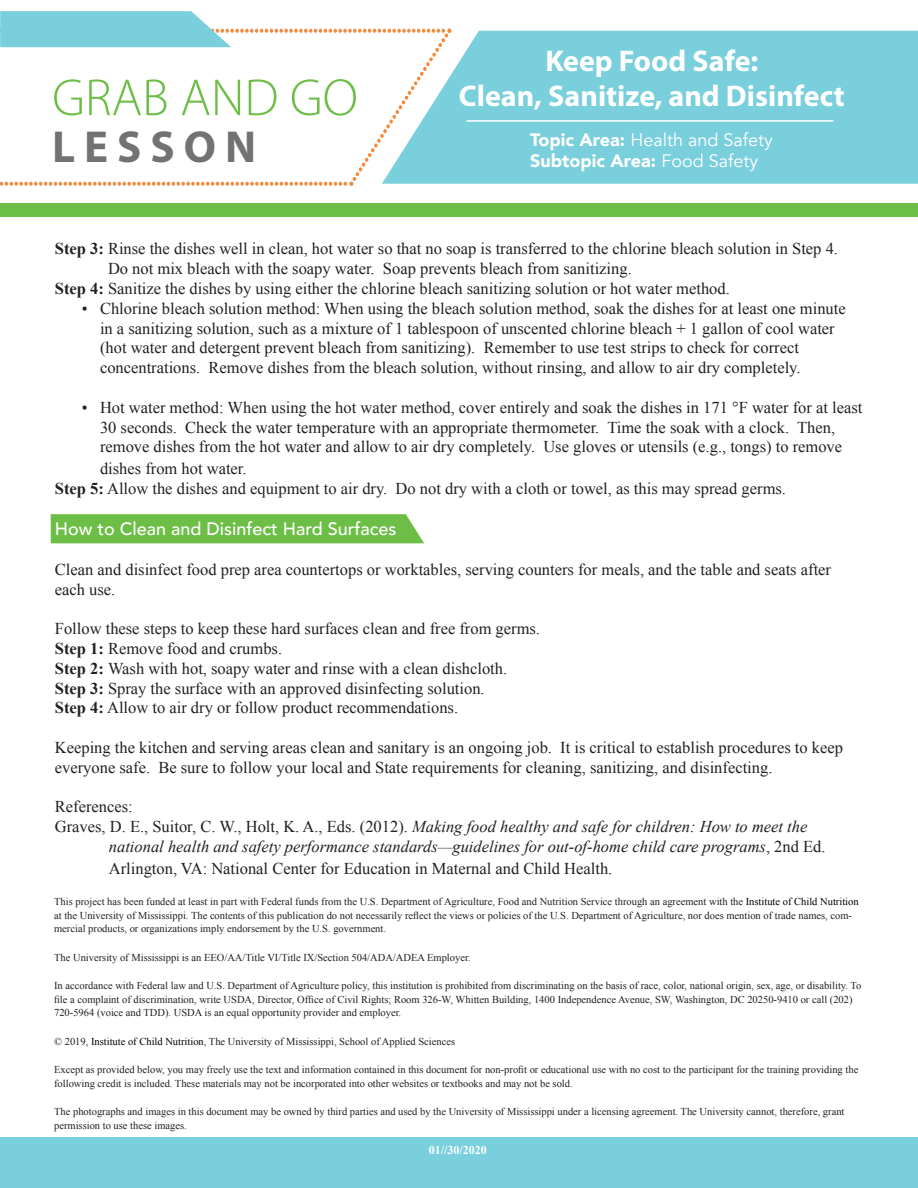
<style>
.page{position:relative;width:918px;height:1188px;background:#fff}
.page>*{position:absolute;margin:0;border:0;box-sizing:border-box;transform-origin:0 0}
.t1{font:300 52.5px "Myriad Pro";color:#6dbe46}
.t2{font:700 45px "Myriad Pro";letter-spacing:.2em;color:#717271}
.t3{font:700 30px "Myriad Pro";color:#fff}
.t4{font:500 18px "Avenir";color:#fff}
.t5{font:18px "Avenir";color:#fff}
.t6{font:900 18px "Avenir";color:#fff}
.t7{font:16.5px/19.8px "Times New Roman";color:#231f20}
.t8{font:italic 16.5px "Times New Roman";color:#231f20}
.t9{font:700 12px "Times New Roman";color:#fff}
.t10{font:10.5px/13.5px "Times New Roman";color:#231f20}
.s1{font-weight:900}
.s2{font-weight:400}
.s3{font-weight:700}
.s4{font-style:normal}
.s5{color:#000}
</style>
<div class="page">
<div style="left:1px;top:1138px;width:917px;height:50px;background:#7acfdc"></div>
<div style="left:0;top:204px;width:918px;height:13px;background:#6dbe46"></div>
<div style="left:452px;top:31px;width:466px;height:153px;background:#7acfdc"></div>
<svg style="left:0;top:11px;width:452px;height:175px"></svg>
<div style="left:51px;top:514px;width:373px;height:29px;background:#6dbe46"></div>
<hr style="left:467px;top:120px;width:366px;height:2px;background:#fff">
<h1 class="t1" style="left:52px;top:66px;width:307px">GRAB AND GO</h1>
<h2 class="t2" style="left:52px;top:121px;width:205px">LESSON</h2>
<p class="t3" style="left:545px;top:44px;width:215px">Keep Food Safe:</p>
<p class="t3" style="left:459px;top:79px;width:387px">Clean, Sanitize, and Disinfect</p>
<p class="t5" style="left:530px;top:129px;width:244px"><span class="s1">Topic Area:</span> Health and Safety</p>
<p class="t6" style="left:530px;top:145px;width:230px">Subtopic Area: <span class="s2">Food Safety</span></p>
<p class="t7" style="left:108px;top:239px;width:732px;text-indent:-53px"><span class="s3">Step 3:</span> Rinse the dishes well in clean, hot water so that no soap is transferred to the chlorine bleach solution in Step 4.<br>Do not mix bleach with the soapy water. Soap prevents bleach from sanitizing.</p>
<p class="t7" style="left:55px;top:278px;width:677px"><span class="s3">Step 4:</span> Sanitize the dishes by using either the chlorine bleach sanitizing solution or hot water method.</p>
<p class="t7" style="left:100px;top:298px;width:747px;text-indent:-18px">• Chlorine bleach solution method: When using the bleach solution method, soak the dishes for at least one minute in a sanitizing solution, such as a mixture of 1 tablespoon of unscented chlorine bleach + 1 gallon of cool water (hot water and detergent prevent bleach from sanitizing). Remember to use test strips to check for correct concentrations. Remove dishes from the bleach solution, without rinsing, and allow to air dry completely.</p>
<p class="t7" style="left:82px;top:397px;width:782px;text-align:center">• Hot water method: When using the hot water method, cover entirely and soak the dishes in 171 °F water for at least<br>30 seconds. Check the water temperature with an appropriate thermometer. Time the soak with a clock. Then, remove dishes from the hot water and allow to air dry completely. Use gloves or utensils (e.g., tongs) to remove</p>
<p class="t7" style="left:100px;top:458px;width:148px">dishes from hot water.</p>
<p class="t7" style="left:55px;top:478px;width:733px"><span class="s3">Step 5:</span> Allow the dishes and equipment to air dry. Do not dry with a cloth or towel, as this may spread germs.</p>
<p class="t4" style="left:55px;top:513px;width:343px">How to Clean and Disinfect Hard Surfaces</p>
<p class="t7" style="left:55px;top:559px;width:778px">Clean and disinfect food prep area countertops or worktables, serving counters for meals, and the table and seats after each use.</p>
<p class="t7" style="left:55px;top:619px;width:487px">Follow these steps to keep these hard surfaces clean and free from germs.</p>
<p class="t7" style="left:55px;top:638px;width:229px"><span class="s3">Step 1:</span> Remove food and crumbs.</p>
<p class="t7" style="left:55px;top:658px;width:454px"><span class="s3">Step 2:</span> Wash with hot, soapy water and rinse with a clean dishcloth.</p>
<p class="t7" style="left:55px;top:678px;width:431px"><span class="s3">Step 3:</span> Spray the surface with an approved disinfecting solution.</p>
<p class="t7" style="left:55px;top:698px;width:405px"><span class="s3">Step 4:</span> Allow to air dry or follow product recommendations.</p>
<p class="t7" style="left:55px;top:737px;width:790px">Keeping the kitchen and serving areas clean and sanitary is an ongoing job. It is critical to establish procedures to keep everyone safe. Be sure to follow your local and State requirements for cleaning, sanitizing, and disinfecting.</p>
<p class="t7" style="left:55px;top:797px;width:79px">References:</p>
<p class="t8" style="left:55px;top:815px;width:754px"><span class="s4">Graves, D. E., Suitor, C. W., Holt, K. A., Eds. (2012).</span> Making food healthy and safe for children: How to meet the</p>
<p class="t8" style="left:109px;top:835px;width:718px">national health and safety performance standards—guidelines for out-of-home child care programs<span class="s4">, 2nd Ed.</span></p>
<p class="t7" style="left:109px;top:858px;width:505px">Arlington, VA: National Center for Education in Maternal and Child Health.</p>
<p class="t10" style="left:54px;top:895px;width:806px">This project has been funded at least in part with Federal funds from the U.S. Department of Agriculture, Food and Nutrition Service through an agreement with the <span class="s5">Institute of Child Nutrition </span>at the University of Mississippi. The contents of this publication do not necessarily reflect the views or policies of the U.S. Department of Agriculture, nor does mention of trade names, com&shy;mercial products, or organizations imply endorsement by the U.S. government.</p>
<p class="t10" style="left:54px;top:951px;width:418px">The University of Mississippi is an EEO/AA/Title VI/Title IX/Section 504/ADA/ADEA Employer.</p>
<p class="t10" style="left:54px;top:979px;width:809px">In accordance with Federal law and U.S. Department of Agriculture policy, this institution is prohibited from discriminating on the basis of race, color, national origin, sex, age, or disability. To file a complaint of discrimination, write USDA, Director, Office of Civil Rights; Room 326-W, Whitten Building, 1400 Independence Avenue, SW, Washington, DC 20250-9410 or call (202)<br>720-5964 (voice and TDD). USDA is an equal opportunity provider and employer.</p>
<p class="t10" style="left:54px;top:1035px;width:402px">© 2019, <span class="s5">Institute of Child Nutrition</span>, The University of Mississippi, School of Applied Sciences</p>
<p class="t10" style="left:54px;top:1063px;width:806px">Except as provided below, you may freely use the text and information contained in this document for non-profit or educational use with no cost to the participant for the training providing the following credit is included. These materials may not be incorporated into other websites or textbooks and may not be sold.</p>
<p class="t10" style="left:54px;top:1105px;width:792px">The photographs and images in this document may be owned by third parties and used by the University of Mississippi under a licensing agreement. The University cannot, therefore, grant permission to use these images.</p>
<p class="t9" style="left:429px;top:1142px;width:60px">01//30/2020</p>
</div>
